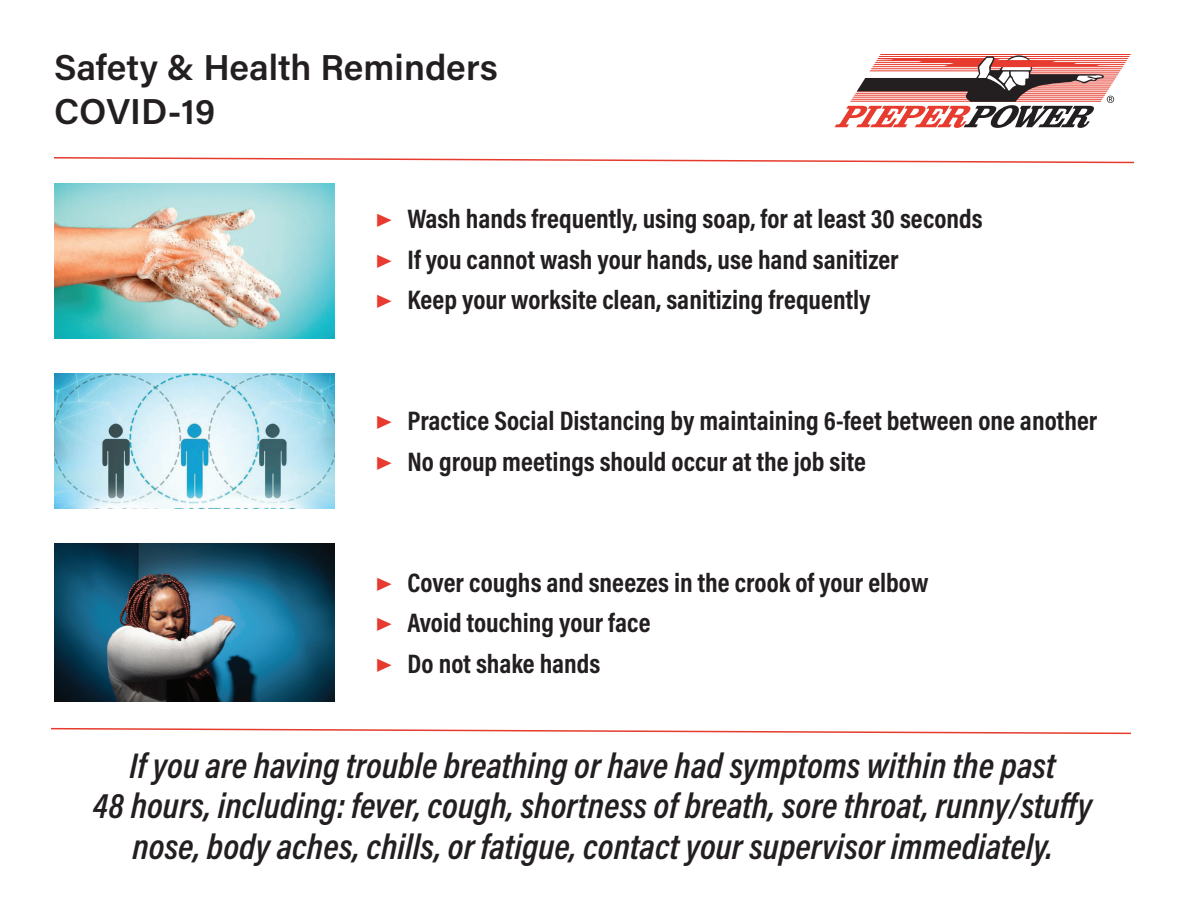
<style>
.page{position:relative;width:1188px;height:918px;background:#fff}
.page>*{position:absolute;margin:0;border:0;box-sizing:border-box;transform-origin:0 0}
.t1{font:italic 600 36px/40.5px "Acumin Pro Cond";color:#231f20;text-align:center}
.t2{font:600 36px/43.2px "Acumin Pro";color:#231f20}
.t3{font:700 27px/40.5px "Acumin Pro Cond";color:#231f20}
.s1{color:#e63b2e}
</style>
<div class="page">
<svg style="left:835px;top:54px;width:296px;height:74px"></svg>
<svg style="left:54px;top:157px;width:1080px;height:7px"></svg>
<svg style="left:51px;top:727px;width:1080px;height:8px"></svg>
<img style="left:54px;top:184px;width:281px;height:155px">
<img style="left:54px;top:373px;width:281px;height:135px">
<img style="left:54px;top:544px;width:281px;height:157px">
<h1 class="t2" style="left:54px;top:45px;width:445px">Safety &amp; Health Reminders<br>COVID-19</h1>
<p class="t3" style="left:376px;top:198px;width:608px"><span class="s1">▶</span> Wash hands frequently, using soap, for at least 30 seconds <span class="s1">▶</span> If you cannot wash your hands, use hand sanitizer<br><span class="s1">▶</span> Keep your worksite clean, sanitizing frequently</p>
<p class="t3" style="left:376px;top:400px;width:723px"><span class="s1">▶</span> Practice Social Distancing by maintaining 6-feet between one another <span class="s1">▶</span> No group meetings should occur at the job site</p>
<p class="t3" style="left:376px;top:562px;width:554px"><span class="s1">▶</span> Cover coughs and sneezes in the crook of your elbow <span class="s1">▶</span> Avoid touching your face<br><span class="s1">▶</span> Do not shake hands</p>
<h1 class="t1" style="left:93px;top:744px;width:1001px">If you are having trouble breathing or have had symptoms within the past<br>48 hours, including: fever, cough, shortness of breath, sore throat, runny/stuffy nose, body aches, chills, or fatigue, contact your supervisor immediately.</h1>
</div>
